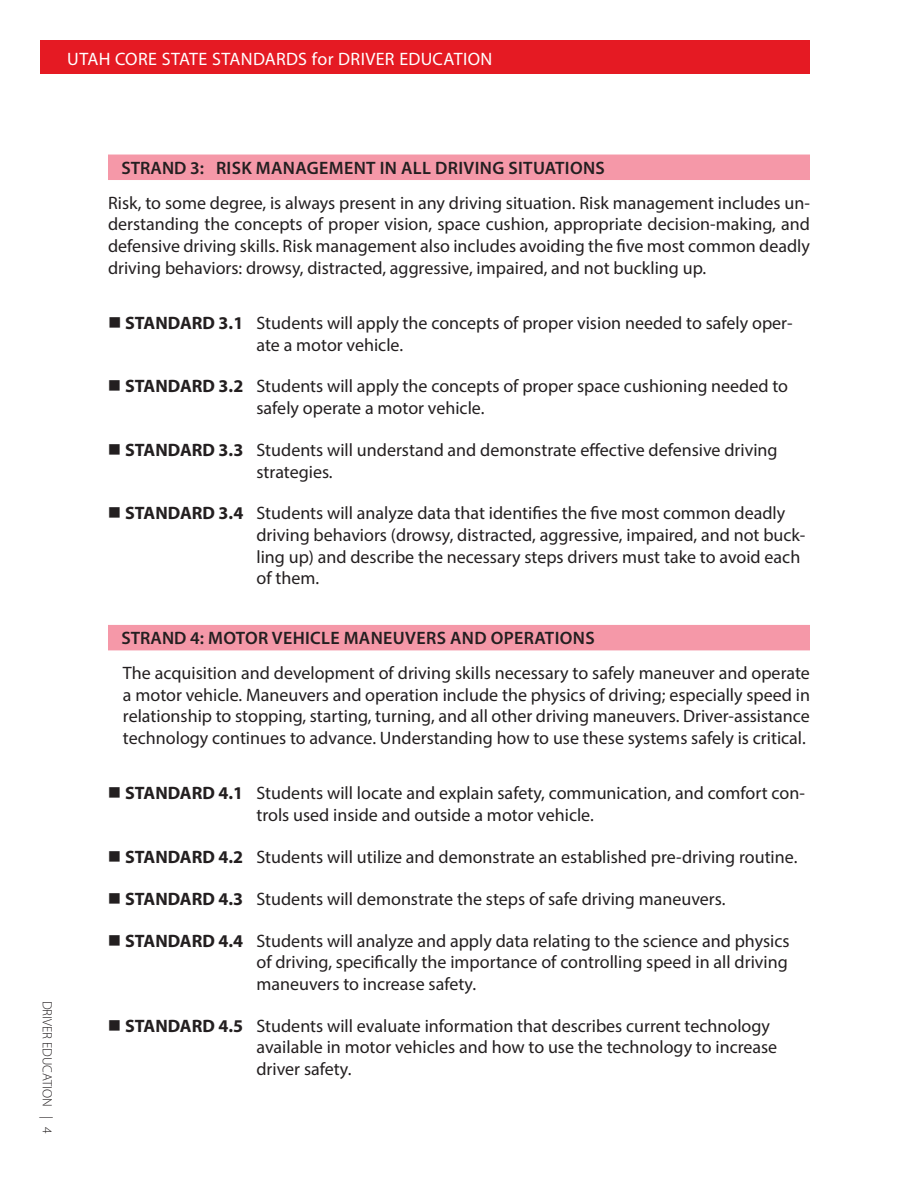
<style>
.page{position:relative;width:918px;height:1188px;background:#fff}
.page>*{position:absolute;margin:0;border:0;box-sizing:border-box;transform-origin:0 0}
.t1{font:18px/21.6px "Myriad Pro";color:#231f20}
.t2{font:600 18px "Myriad Pro";letter-spacing:.02em;color:#231f20}
.t3{font:18px "Myriad Pro";letter-spacing:.02em;color:#fff}
.t4{font:300 13.5px "Myriad Pro";color:#231f20}
.s1{font-weight:700}
</style>
<div class="page">
<div style="left:40px;top:40px;width:770px;height:34px;background:#e51a23"></div>
<div style="left:108px;top:625px;width:702px;height:25px;background:#f598a8"></div>
<div style="left:108px;top:155px;width:702px;height:25px;background:#f598a8"></div>
<p class="t3" style="left:67px;top:47px;width:427px">UTAH CORE STATE STANDARDS for DRIVER EDUCATION</p>
<p class="t4" style="left:56px;top:1001px;width:135px;rotate:90deg">DRIVER EDUCATION | 4</p>
<p class="t2" style="left:122px;top:156px;width:485px">STRAND 3: RISK MANAGEMENT IN ALL DRIVING SITUATIONS</p>
<p class="t1" style="left:108px;top:192px;width:703px;text-align:justify">Risk, to some degree, is always present in any driving situation. Risk management includes un&shy;derstanding the concepts of proper vision, space cushion, appropriate decision-making, and defensive driving skills. Risk management also includes avoiding the fve most common deadly driving behaviors: drowsy, distracted, aggressive, impaired, and not buckling up.</p>
<p class="t1" style="left:256px;top:312px;width:538px;text-indent:-131px"><span class="s1">STANDARD 3.1</span> Students will apply the concepts of proper vision needed to safely oper&shy;ate a motor vehicle.</p>
<p class="t1" style="left:256px;top:375px;width:533px;text-indent:-131px"><span class="s1">STANDARD 3.2</span> Students will apply the concepts of proper space cushioning needed to safely operate a motor vehicle.</p>
<p class="t1" style="left:256px;top:439px;width:523px;text-indent:-131px"><span class="s1">STANDARD 3.3</span> Students will understand and demonstrate efective defensive driving strategies.</p>
<p class="t1" style="left:256px;top:502px;width:550px;text-indent:-131px"><span class="s1">STANDARD 3.4</span> Students will analyze data that identifes the fve most common deadly driving behaviors (drowsy, distracted, aggressive, impaired, and not buck&shy;ling up) and describe the necessary steps drivers must take to avoid each of them.</p>
<p class="t2" style="left:121px;top:627px;width:475px">STRAND 4: MOTOR VEHICLE MANEUVERS AND OPERATIONS</p>
<p class="t1" style="left:123px;top:662px;width:689px;text-align:justify">The acquisition and development of driving skills necessary to safely maneuver and operate a motor vehicle. Maneuvers and operation include the physics of driving; especially speed in relationship to stopping, starting, turning, and all other driving maneuvers. Driver-assistance technology continues to advance. Understanding how to use these systems safely is critical.</p>
<p class="t1" style="left:256px;top:782px;width:550px;text-indent:-131px"><span class="s1">STANDARD 4.1</span> Students will locate and explain safety, communication, and comfort con&shy;trols used inside and outside a motor vehicle.</p>
<p class="t1" style="left:125px;top:846px;width:674px"><span class="s1">STANDARD 4.2</span> Students will utilize and demonstrate an established pre-driving routine.</p>
<p class="t1" style="left:125px;top:888px;width:602px"><span class="s1">STANDARD 4.3</span> Students will demonstrate the steps of safe driving maneuvers.</p>
<p class="t1" style="left:256px;top:929px;width:535px;text-align:justify;text-indent:-131px"><span class="s1">STANDARD 4.4</span> Students will analyze and apply data relating to the science and physics of driving, specifcally the importance of controlling speed in all driving maneuvers to increase safety.</p>
<p class="t1" style="left:256px;top:1014px;width:522px;text-indent:-131px"><span class="s1">STANDARD 4.5</span> Students will evaluate information that describes current technology available in motor vehicles and how to use the technology to increase driver safety.</p>
</div>
